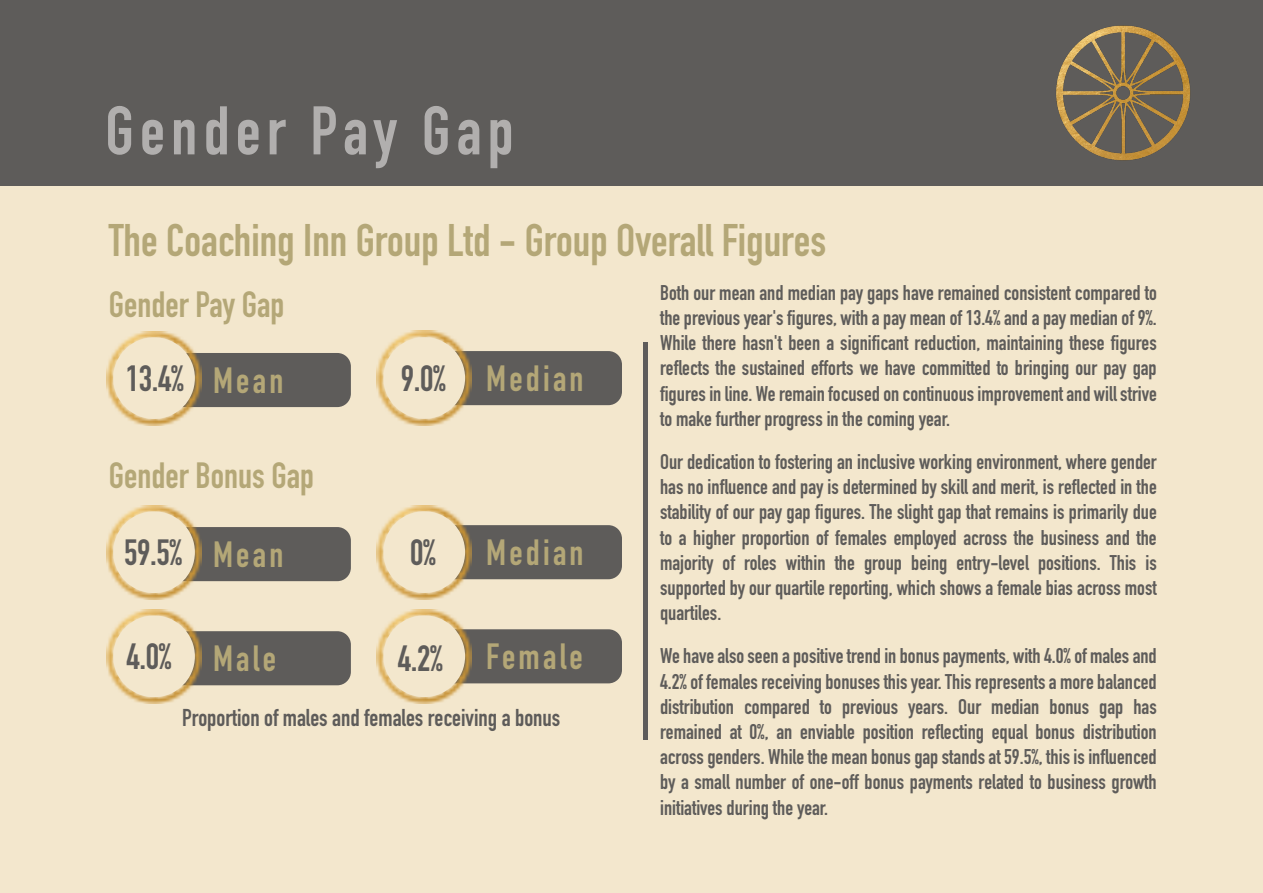
<style>
.page{position:relative;width:1263px;height:893px;background:#fff}
.page>*{position:absolute;margin:0;border:0;box-sizing:border-box;transform-origin:0 0}
.t1{font:700 67.5px "DIN Condensed";letter-spacing:.09em;color:#b1afae}
.t2{font:700 45px "DIN Condensed";color:#b4a777}
.t3{font:700 36px "DIN Condensed";color:#b4a777}
.t4{font:700 36px "DIN Condensed";letter-spacing:.09em;color:#5e5c5a}
.t5{font:700 24px "DIN Condensed";color:#5e5c5a}
.t6{font:700 21px/25.2px "DIN Condensed";color:#5e5c5a;text-align:justify}
.s1{color:#b4a777}
.s2{color:#5e5c5a}
</style>
<div class="page">
<div style="left:0;top:186px;width:1263px;height:707px;background:#f3e7cd"></div>
<div style="left:0;top:0;width:1263px;height:186px;background:#5e5c5a"></div>
<hr style="left:643px;top:342px;width:4px;height:398px;background:#5e5c5a">
<div style="left:122px;top:353px;width:229px;height:54px;background:#5e5c5a;border-radius:14px"></div>
<img style="left:106px;top:331px;width:95px;height:94px">
<div style="left:113px;top:337px;width:82px;height:82px;background:#f3e7cd;border-radius:50%"></div>
<div style="left:393px;top:351px;width:229px;height:54px;background:#5e5c5a;border-radius:14px"></div>
<img style="left:376px;top:331px;width:95px;height:94px">
<div style="left:383px;top:337px;width:82px;height:82px;background:#f3e7cd;border-radius:50%"></div>
<div style="left:122px;top:527px;width:229px;height:54px;background:#5e5c5a;border-radius:14px"></div>
<img style="left:106px;top:505px;width:95px;height:94px">
<div style="left:113px;top:511px;width:82px;height:82px;background:#f3e7cd;border-radius:50%"></div>
<div style="left:393px;top:525px;width:229px;height:54px;background:#5e5c5a;border-radius:14px"></div>
<img style="left:376px;top:505px;width:95px;height:94px">
<div style="left:383px;top:511px;width:82px;height:82px;background:#f3e7cd;border-radius:50%"></div>
<div style="left:122px;top:631px;width:229px;height:54px;background:#5e5c5a;border-radius:14px"></div>
<img style="left:106px;top:609px;width:95px;height:95px">
<div style="left:113px;top:615px;width:82px;height:82px;background:#f3e7cd;border-radius:50%"></div>
<div style="left:393px;top:629px;width:229px;height:54px;background:#5e5c5a;border-radius:14px"></div>
<img style="left:376px;top:609px;width:95px;height:94px">
<div style="left:383px;top:615px;width:82px;height:82px;background:#f3e7cd;border-radius:50%"></div>
<img style="left:1056px;top:25px;width:135px;height:136px">
<h1 class="t1" style="left:105px;top:106px;width:410px">Gender Pay Gap</h1>
<h2 class="t2" style="left:109px;top:224px;width:719px">The Coaching Inn Group Ltd - Group Overall Figures</h2>
<h3 class="t3" style="left:109px;top:291px;width:177px">Gender Pay Gap</h3>
<p class="t6" style="left:660px;top:283px;width:498px">Both our mean and median pay gaps have remained consistent compared to the previous year's figures, with a pay mean of 13.4% and a pay median of 9%.<br>While there hasn't been a significant reduction, maintaining these figures reflects the sustained efforts we have committed to bringing our pay gap figures in line. We remain focused on continuous improvement and will strive to make further progress in the coming year.</p>
<p class="t6" style="left:660px;top:452px;width:498px">Our dedication to fostering an inclusive working environment, where gender has no influence and pay is determined by skill and merit, is reflected in the stability of our pay gap figures. The slight gap that remains is primarily due to a higher proportion of females employed across the business and the majority of roles within the group being entry-level positions. This is supported by our quartile reporting, which shows a female bias across most quartiles.</p>
<p class="t6" style="left:660px;top:646px;width:498px">We have also seen a positive trend in bonus payments, with 4.0% of males and 4.2% of females receiving bonuses this year. This represents a more balanced distribution compared to previous years. Our median bonus gap has remained at 0%, an enviable position reflecting equal bonus distribution across genders. While the mean bonus gap stands at 59.5%, this is influenced by a small number of one-off bonus payments related to business growth initiatives during the year.</p>
<h3 class="t4" style="left:126px;top:365px;width:159px">13.4% <span class="s1">Mean</span></h3>
<h3 class="t3" style="left:401px;top:365px;width:184px"><span class="s2">9.0%</span> Median</h3>
<h3 class="t3" style="left:109px;top:462px;width:207px">Gender Bonus Gap</h3>
<h3 class="t4" style="left:124px;top:539px;width:161px">59.5% <span class="s1">Mean</span></h3>
<h3 class="t4" style="left:410px;top:539px;width:27px">0%</h3>
<h3 class="t3" style="left:486px;top:539px;width:99px">Median</h3>
<h3 class="t4" style="left:126px;top:643px;width:151px">4.0% <span class="s1">Male</span></h3>
<h3 class="t3" style="left:398px;top:643px;width:187px"><span class="s2">4.2%</span> Female</h3>
<p class="t5" style="left:182px;top:709px;width:380px">Proportion of males and females receiving a bonus</p>
</div>
